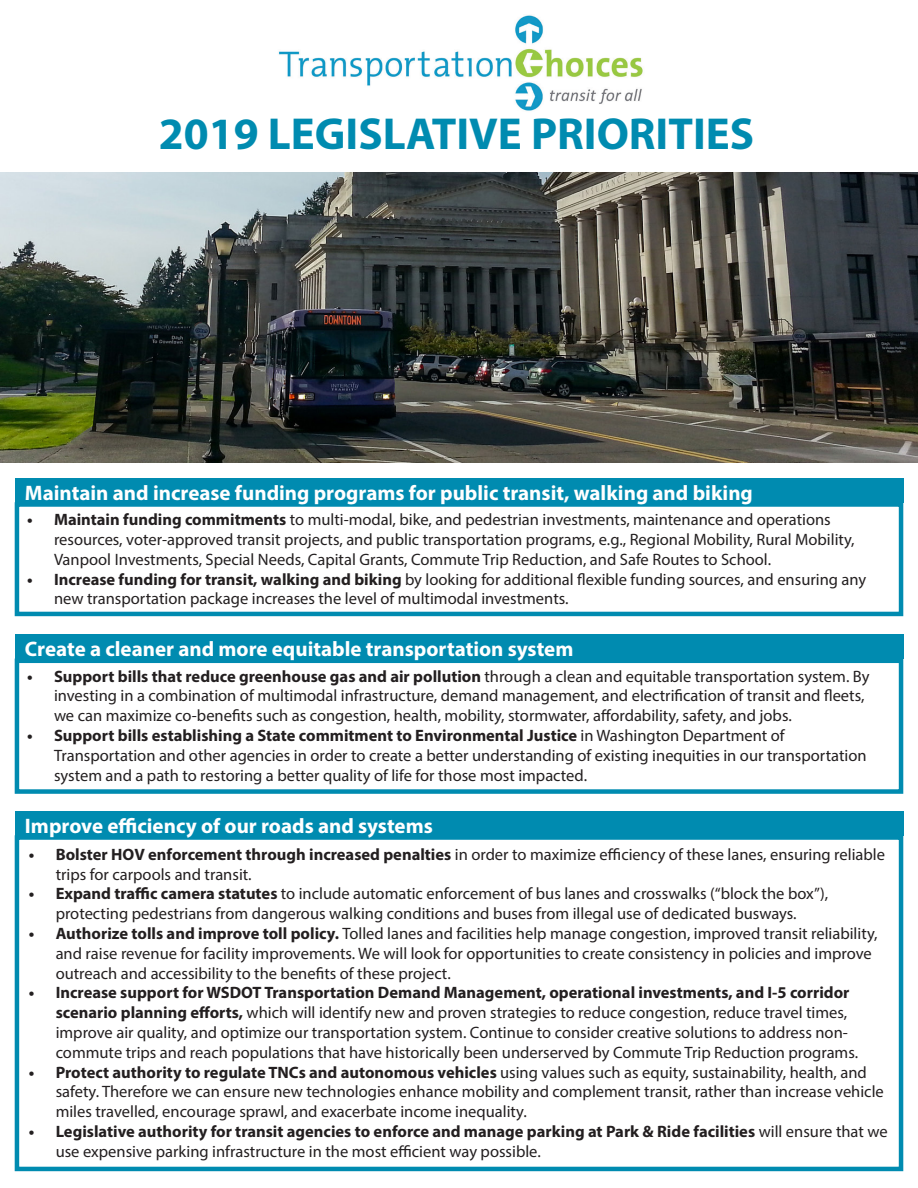
<style>
.page{position:relative;width:918px;height:1188px;background:#fff}
.page>*{position:absolute;margin:0;border:0;box-sizing:border-box;transform-origin:0 0}
.t1{font:700 45px "Myriad Pro";color:#008bb0}
.t2{font:700 21px "Myriad Pro";color:#fff}
.t3{font:16.5px/19.8px "Myriad Pro";color:#231f20}
.t4{font:700 16.5px/19.8px "Myriad Pro";color:#231f20}
.s1{font-weight:700}
.s2{font-weight:400}
</style>
<div class="page">
<div style="left:15px;top:635px;width:888px;height:24px;background:#008bb0"></div>
<img style="left:0;top:173px;width:918px;height:290px">
<div style="left:15px;top:659px;width:888px;height:135px;border:4px solid #008bb0"></div>
<div style="left:15px;top:811px;width:888px;height:25px;background:#008bb0"></div>
<div style="left:15px;top:835px;width:888px;height:336px;border:4px solid #008bb0"></div>
<div style="left:15px;top:478px;width:888px;height:25px;background:#008bb0"></div>
<div style="left:15px;top:502px;width:888px;height:114px;border:4px solid #008bb0"></div>
<img style="left:278px;top:15px;width:365px;height:96px">
<p class="t1" style="left:159px;top:105px;width:597px">2019 LEGISLATIVE PRIORITIES</p>
<p class="t2" style="left:25px;top:479px;width:730px">Maintain and increase funding programs for public transit, walking and biking</p>
<p class="t3" style="left:54px;top:510px;width:802px;text-indent:-27px"><span class="s1">• Maintain funding commitments</span> to multi-modal, bike, and pedestrian investments, maintenance and operations resources, voter-approved transit projects, and public transportation programs, e.g., Regional Mobility, Rural Mobility,<br>Vanpool Investments, Special Needs, Capital Grants, Commute Trip Reduction, and Safe Routes to School.</p>
<p class="t3" style="left:54px;top:569px;width:814px;text-indent:-27px"><span class="s1">• Increase funding for transit, walking and biking</span> by looking for additional flexible funding sources, and ensuring any new transportation package increases the level of multimodal investments.</p>
<p class="t2" style="left:25px;top:635px;width:550px">Create a cleaner and more equitable transportation system</p>
<p class="t3" style="left:54px;top:666px;width:817px;text-indent:-27px"><span class="s1">• Support bills that reduce greenhouse gas and air pollution</span> through a clean and equitable transportation system. By investing in a combination of multimodal infrastructure, demand management, and electrification of transit and fleets, we can maximize co-benefits such as congestion, health, mobility, stormwater, affordability, safety, and jobs.</p>
<p class="t3" style="left:54px;top:725px;width:814px;text-indent:-27px"><span class="s1">• Support bills establishing a State commitment to Environmental Justice</span> in Washington Department of<br>Transportation and other agencies in order to create a better understanding of existing inequities in our transportation system and a path to restoring a better quality of life for those most impacted.</p>
<p class="t2" style="left:25px;top:812px;width:410px">Improve efficiency of our roads and systems</p>
<p class="t3" style="left:56px;top:844px;width:831px;text-indent:-27px"><span class="s1">• Bolster HOV enforcement through increased penalties</span> in order to maximize efficiency of these lanes, ensuring reliable trips for carpools and transit.</p>
<p class="t3" style="left:29px;top:884px;width:801px;text-align:center"><span class="s1">• Expand traffic camera statutes</span> to include automatic enforcement of bus lanes and crosswalks (“block the box”), protecting pedestrians from dangerous walking conditions and buses from illegal use of dedicated busways.</p>
<p class="t3" style="left:56px;top:923px;width:823px;text-indent:-27px"><span class="s1">• Authorize tolls and improve toll policy.</span> Tolled lanes and facilities help manage congestion, improved transit reliability, and raise revenue for facility improvements. We will look for opportunities to create consistency in policies and improve outreach and accessibility to the benefits of these project.</p>
<p class="t3" style="left:56px;top:983px;width:804px;text-indent:-27px"><span class="s1">• Increase support for WSDOT Transportation Demand Management, operational investments, and I-5 corridor scenario planning efforts,</span> which will identify new and proven strategies to reduce congestion, reduce travel times, improve air quality, and optimize our transportation system. Continue to consider creative solutions to address non&shy;commute trips and reach populations that have historically been underserved by Commute Trip Reduction programs.</p>
<p class="t3" style="left:56px;top:1062px;width:830px;text-indent:-27px"><span class="s1">• Protect authority to regulate TNCs and autonomous vehicles</span> using values such as equity, sustainability, health, and safety. Therefore we can ensure new technologies enhance mobility and complement transit, rather than increase vehicle miles travelled, encourage sprawl, and exacerbate income inequality.</p>
<p class="t4" style="left:56px;top:1121px;width:834px;text-indent:-27px">• Legislative authority for transit agencies to enforce and manage parking at Park &amp; Ride facilities <span class="s2">will ensure that we use expensive parking infrastructure in the most efficient way possible.</span></p>
</div>
